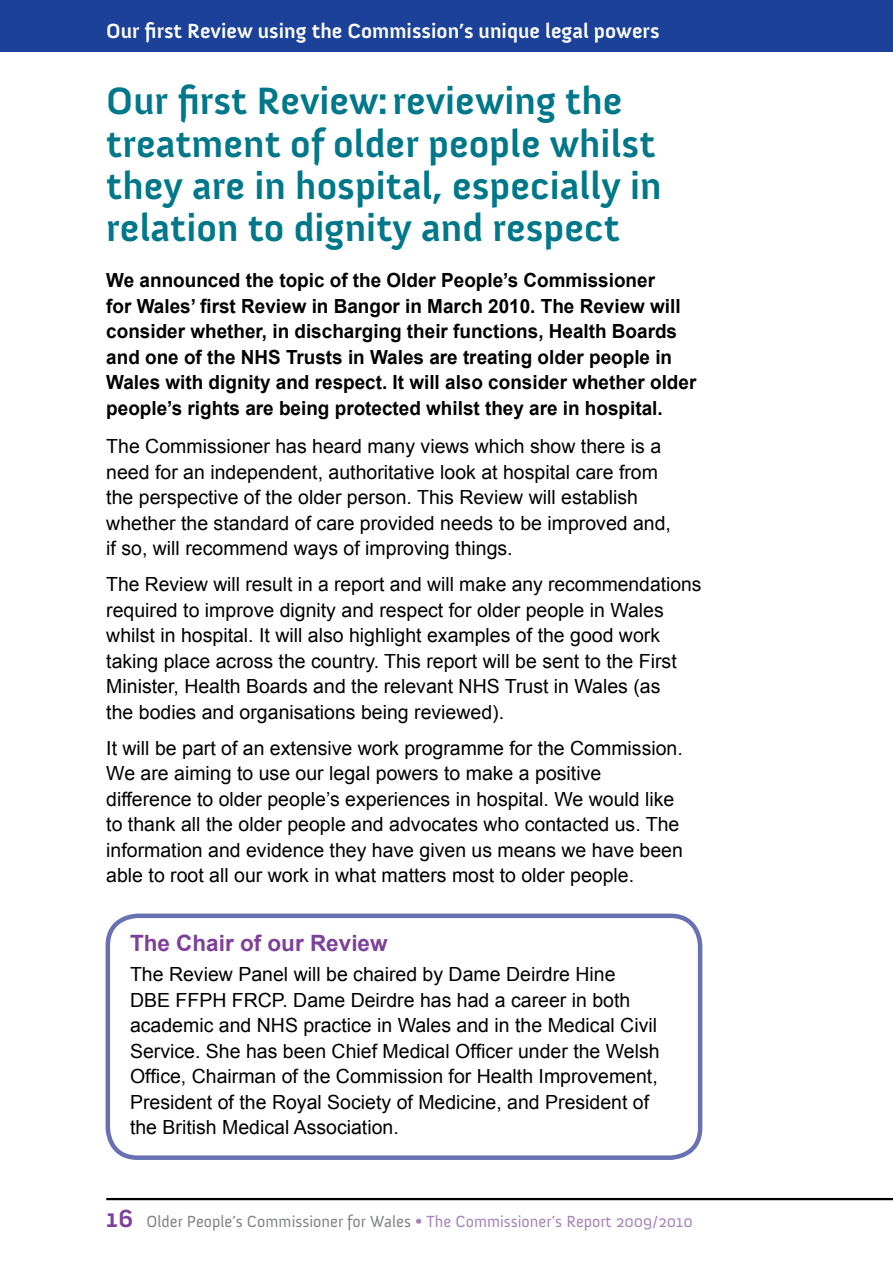
<style>
.page{position:relative;width:893px;height:1263px;background:#fff}
.page>*{position:absolute;margin:0;border:0;box-sizing:border-box;transform-origin:0 0}
.t1{font:700 39px/42px "Anivers";color:#00788a}
.t2{font:700 22.5px "Arial";color:#7d4199}
.t3{font:700 21px "Anivers";color:#fff}
.t4{font:19.5px/25.5px "Arial";color:#000}
.t5{font:700 19.5px/25.5px "Arial";color:#000}
.t6{font:16.5px "Anivers";color:#808285}
.s1{font-weight:700;font-size:25.5px;color:#7d4199}
.s2{font-size:15px;color:#a482bb}
.s3{color:#a482bb}
</style>
<div class="page">
<div style="left:106px;top:913px;width:596px;height:247px;border:4px solid #6771b4;border-radius:30px"></div>
<div style="left:0;top:0;width:893px;height:51px;background:#1b4298"></div>
<hr style="left:106px;top:1198px;width:787px;height:2px;background:#000">
<p class="t3" style="left:106px;top:19px;width:555px">Our first Review using the Commission’s unique legal powers</p>
<h1 class="t1" style="left:106px;top:81px;width:557px">Our first Review:reviewing the treatment of older people whilst they are in hospital, especially in relation to dignity and respect</h1>
<p class="t5" style="left:106px;top:268px;width:592px">We announced the topic of the Older People’s Commissioner<br>for Wales’ first Review in Bangor in March 2010. The Review will consider whether, in discharging their functions, Health Boards and one of the NHS Trusts in Wales are treating older people in Wales with dignity and respect. It will also consider whether older people’s rights are being protected whilst they are in hospital.</p>
<p class="t4" style="left:106px;top:434px;width:566px">The Commissioner has heard many views which show there is a need for an independent, authoritative look at hospital care from the perspective of the older person. This Review will establish whether the standard of care provided needs to be improved and, if so, will recommend ways of improving things.</p>
<p class="t4" style="left:106px;top:572px;width:597px">The Review will result in a report and will make any recommendations required to improve dignity and respect for older people in Wales whilst in hospital. It will also highlight examples of the good work taking place across the country. This report will be sent to the First Minister, Health Boards and the relevant NHS Trust in Wales (as<br>the bodies and organisations being reviewed).</p>
<p class="t4" style="left:106px;top:735px;width:578px">It will be part of an extensive work programme for the Commission.<br>We are aiming to use our legal powers to make a positive difference to older people’s experiences in hospital. We would like to thank all the older people and advocates who contacted us. The information and evidence they have given us means we have been able to root all our work in what matters most to older people.</p>
<p class="t2" style="left:130px;top:929px;width:259px">The Chair of our Review</p>
<p class="t4" style="left:130px;top:962px;width:531px">The Review Panel will be chaired by Dame Deirdre Hine DBE FFPH FRCP. Dame Deirdre has had a career in both academic and NHS practice in Wales and in the Medical Civil Service. She has been Chief Medical Officer under the Welsh Office, Chairman of the Commission for Health Improvement, President of the Royal Society of Medicine, and President of the British Medical Association.</p>
<p class="t6" style="left:106px;top:1212px;width:588px"><span class="s1">16</span> Older People’s Commissioner for Wales <span class="s2">•</span> <span class="s3">The Commissioner’s Report 2009/2010</span></p>
</div>
